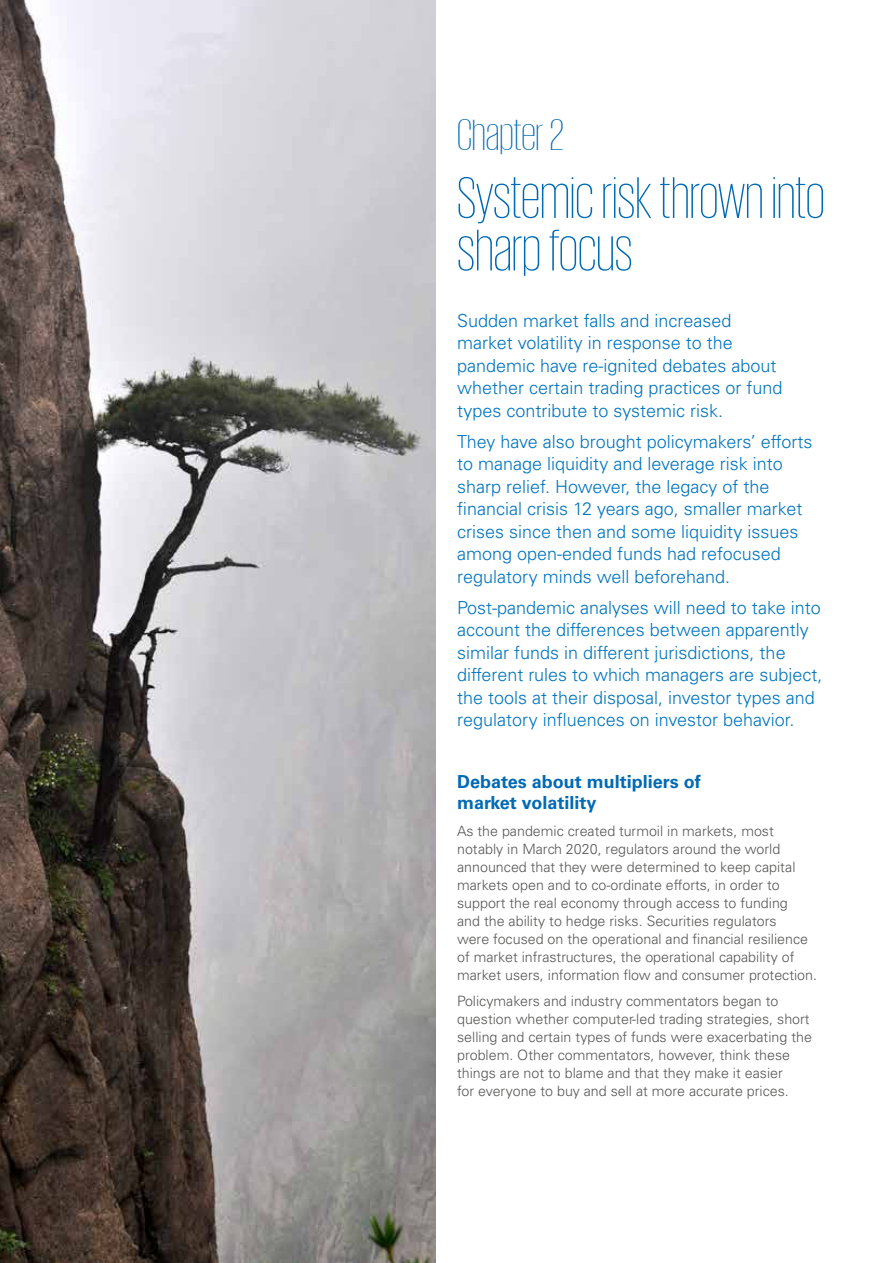
<style>
.page{position:relative;width:893px;height:1263px;background:#fff}
.page>*{position:absolute;margin:0;border:0;box-sizing:border-box;transform-origin:0 0}
.t1{font:200 60px/52.5px "KPMG";color:#006ab4}
.t2{font:200 45px "KPMG";color:#006ab4}
.t3{font:300 18px/22.5px "Univers LT Std";color:#0075bd}
.t4{font:700 18px/21.6px "Univers LT Std";color:#006ab4}
.t5{font:300 14.25px/18px "Univers LT Std";color:#575756}
</style>
<div class="page">
<img style="left:0;top:0;width:436px;height:1263px">
<h2 class="t2" style="left:457px;top:114px;width:108px">Chapter 2</h2>
<h1 class="t1" style="left:457px;top:170px;width:369px">Systemic risk thrown into sharp focus</h1>
<p class="t3" style="left:457px;top:309px;width:327px">Sudden market falls and increased market volatility in response to the pandemic have re-ignited debates about whether certain trading practices or fund types contribute to systemic risk.</p>
<p class="t3" style="left:457px;top:430px;width:357px">They have also brought policymakers’ efforts to manage liquidity and leverage risk into sharp relief. However, the legacy of the financial crisis 12 years ago, smaller market crises since then and some liquidity issues among open-ended funds had refocused regulatory minds well beforehand.</p>
<p class="t3" style="left:457px;top:596px;width:367px">Post-pandemic analyses will need to take into account the differences between apparently similar funds in different jurisdictions, the different rules to which managers are subject, the tools at their disposal, investor types and regulatory influences on investor behavior.</p>
<p class="t4" style="left:457px;top:771px;width:245px">Debates about multipliers of market volatility</p>
<p class="t5" style="left:457px;top:822px;width:361px">As the pandemic created turmoil in markets, most notably in March 2020, regulators around the world announced that they were determined to keep capital markets open and to co-ordinate efforts, in order to support the real economy through access to funding<br>and the ability to hedge risks. Securities regulators<br>were focused on the operational and financial resilience of market infrastructures, the operational capability of market users, information flow and consumer protection.</p>
<p class="t5" style="left:457px;top:992px;width:356px">Policymakers and industry commentators began to question whether computer-led trading strategies, short selling and certain types of funds were exacerbating the problem. Other commentators, however, think these things are not to blame and that they make it easier<br>for everyone to buy and sell at more accurate prices.</p>
</div>
